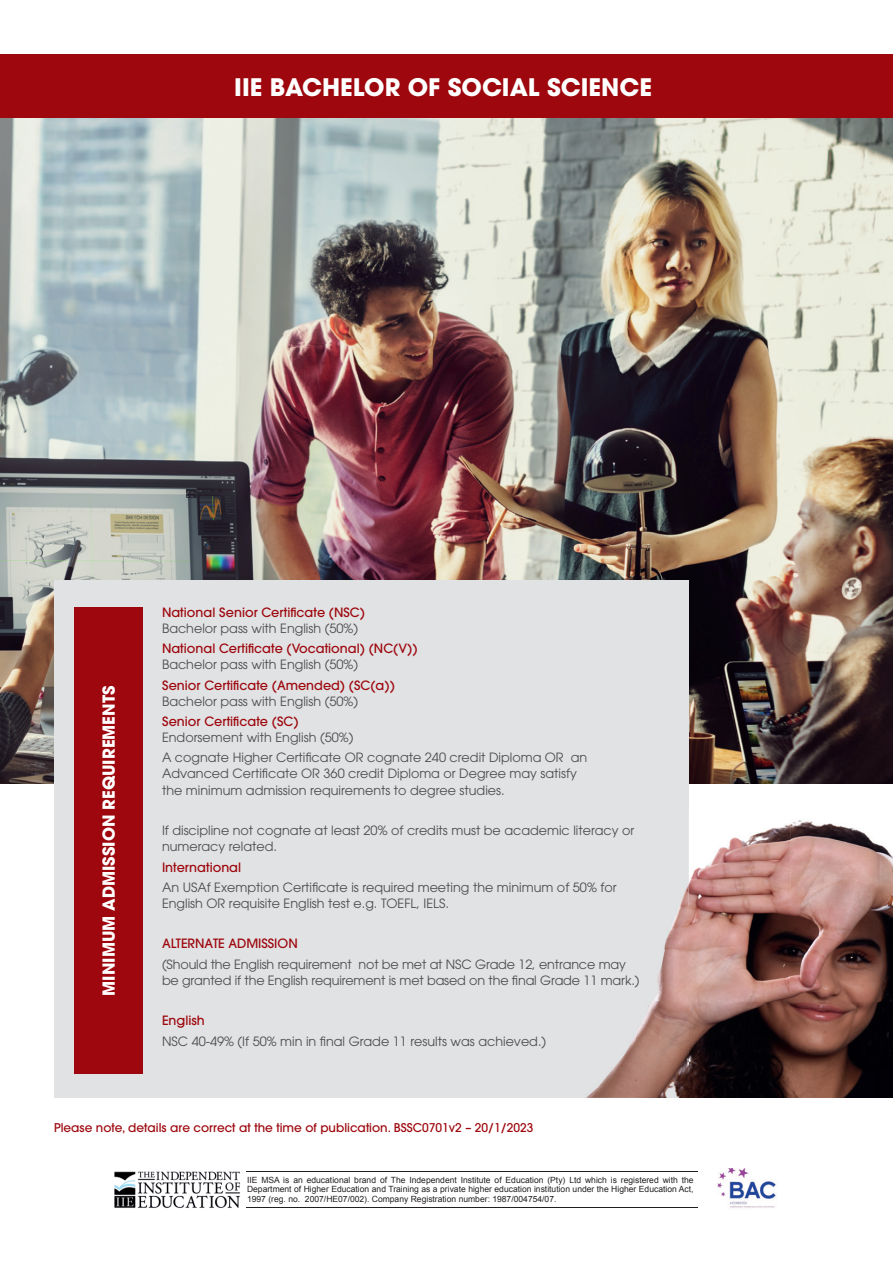
<style>
.page{position:relative;width:893px;height:1263px;background:#fff}
.page>*{position:absolute;margin:0;border:0;box-sizing:border-box;transform-origin:0 0}
.t1{font:700 24px "ITC Avant Garde Pro";color:#fff}
.t2{font:700 16.5px "ITC Avant Garde Pro";color:#fff}
.t3{font:12.75px/16px "ITC Avant Garde Pro";color:#4b4c4d}
.t4{font:500 12.75px "ITC Avant Garde Pro";color:#9d070d}
.t5{font:500 12px "ITC Avant Garde Pro";color:#9d070d}
.t6{font:8.55px/9.6px "Arial";color:#231f20;text-align:justify}
</style>
<div class="page">
<img style="left:0;top:117px;width:893px;height:666px">
<div style="left:0;top:54px;width:893px;height:63px;background:#9d070d"></div>
<div style="left:54px;top:580px;width:634px;height:518px;background:#e1e2e4"></div>
<img style="left:636px;top:810px;width:155px;height:288px">
<img style="left:791px;top:820px;width:102px;height:278px">
<img style="left:586px;top:1037px;width:50px;height:61px">
<div style="left:75px;top:608px;width:68px;height:466px;background:#9d070d"></div>
<img style="left:115px;top:1171px;width:126px;height:37px">
<hr style="left:246px;top:1172px;width:451px;height:1px;background:#231f20">
<hr style="left:246px;top:1207px;width:451px;height:1px;background:#231f20">
<img style="left:717px;top:1168px;width:59px;height:40px">
<h1 class="t1" style="left:234px;top:71px;width:419px">IIE BACHELOR OF SOCIAL SCIENCE</h1>
<p class="t2" style="left:98px;top:996px;width:311px;rotate:-90deg">MINIMUM ADMISSION REQUIREMENTS</p>
<p class="t4" style="left:162px;top:604px;width:205px">National Senior Certificate (NSC)</p>
<p class="t3" style="left:162px;top:620px;width:198px">Bachelor pass with English (50%)</p>
<p class="t4" style="left:162px;top:640px;width:257px">National Certificate (Vocational) (NC(V))</p>
<p class="t3" style="left:162px;top:656px;width:198px">Bachelor pass with English (50%)</p>
<p class="t4" style="left:162px;top:677px;width:234px">Senior Certificate (Amended) (SC(a))</p>
<p class="t3" style="left:162px;top:693px;width:198px">Bachelor pass with English (50%)</p>
<p class="t4" style="left:162px;top:713px;width:138px">Senior Certificate (SC)</p>
<p class="t3" style="left:162px;top:727px;width:427px;line-height:20.2px">Endorsement with English (50%)<br>A cognate Higher Certificate OR cognate 240 credit Diploma OR an</p>
<p class="t3" style="left:162px;top:766px;width:416px">Advanced Certificate OR 360 credit Diploma or Degree may satisfy the minimum admission requirements to degree studies.</p>
<p class="t3" style="left:162px;top:822px;width:474px">If discipline not cognate at least 20% of credits must be academic literacy or numeracy related.</p>
<p class="t4" style="left:162px;top:859px;width:81px">International</p>
<p class="t3" style="left:162px;top:879px;width:456px">An USAf Exemption Certificate is required meeting the minimum of 50% for<br>English OR requisite English test e.g. TOEFL, IELS.</p>
<p class="t4" style="left:162px;top:936px;width:137px">ALTERNATE ADMISSION</p>
<p class="t3" style="left:162px;top:956px;width:479px">(Should the English requirement not be met at NSC Grade 12, entrance may be granted if the English requirement is met based on the final Grade 11 mark.)</p>
<p class="t4" style="left:162px;top:1013px;width:44px">English</p>
<p class="t3" style="left:162px;top:1033px;width:386px">NSC 40-49% (If 50% min in final Grade 11 results was achieved.)</p>
<p class="t5" style="left:54px;top:1119px;width:481px">Please note, details are correct at the time of publication. BSSC0701v2 – 20/1/2023</p>
<p class="t6" style="left:247px;top:1175px;width:448px">IIE MSA is an educational brand of The Independent Institute of Education (Pty) Ltd which is registered with the Department of Higher Education and Training as a private higher education institution under the Higher Education Act, 1997 (reg. no. 2007/HE07/002). Company Registration number: 1987/004754/07.</p>
</div>
